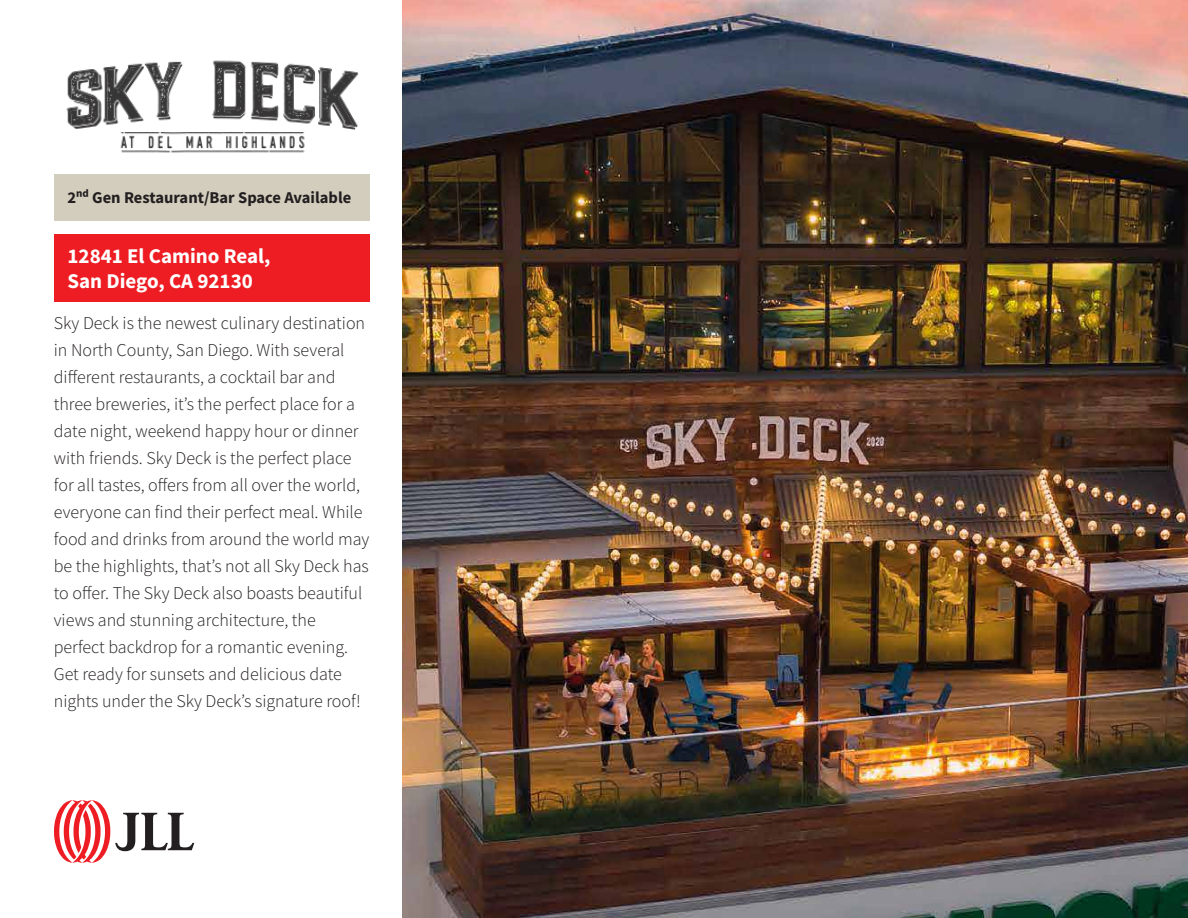
<style>
.page{position:relative;width:1188px;height:918px;background:#fff}
.page>*{position:absolute;margin:0;border:0;box-sizing:border-box;transform-origin:0 0}
.t1{font:700 21px/25.2px "Source Sans Pro";color:#fff}
.t2{font:300 18px/27px "Source Sans Pro";color:#231f20}
.t3{font:700 16.5px "Source Sans Pro";color:#231f20}
</style>
<div class="page">
<img style="left:66px;top:60px;width:293px;height:93px">
<img style="left:402px;top:0;width:786px;height:918px">
<svg style="left:54px;top:800px;width:140px;height:63px"></svg>
<div style="left:54px;top:234px;width:315px;height:68px;background:#ee1d23"></div>
<div style="left:54px;top:174px;width:315px;height:46px;background:#d2cdbc"></div>
<p class="t3" style="left:68px;top:187px;width:285px">2nd Gen Restaurant/Bar Space Available</p>
<p class="t1" style="left:68px;top:243px;width:204px">12841 El Camino Real,<br>San Diego, CA 92130</p>
<p class="t2" style="left:54px;top:309px;width:317px">Sky Deck is the newest culinary destination in North County, San Diego. With several different restaurants, a cocktail bar and three breweries, it’s the perfect place for a date night, weekend happy hour or dinner with friends. Sky Deck is the perfect place for all tastes, offers from all over the world, everyone can find their perfect meal. While food and drinks from around the world may be the highlights, that’s not all Sky Deck has to offer. The Sky Deck also boasts beautiful views and stunning architecture, the perfect backdrop for a romantic evening.<br>Get ready for sunsets and delicious date nights under the Sky Deck’s signature roof!</p>
</div>
